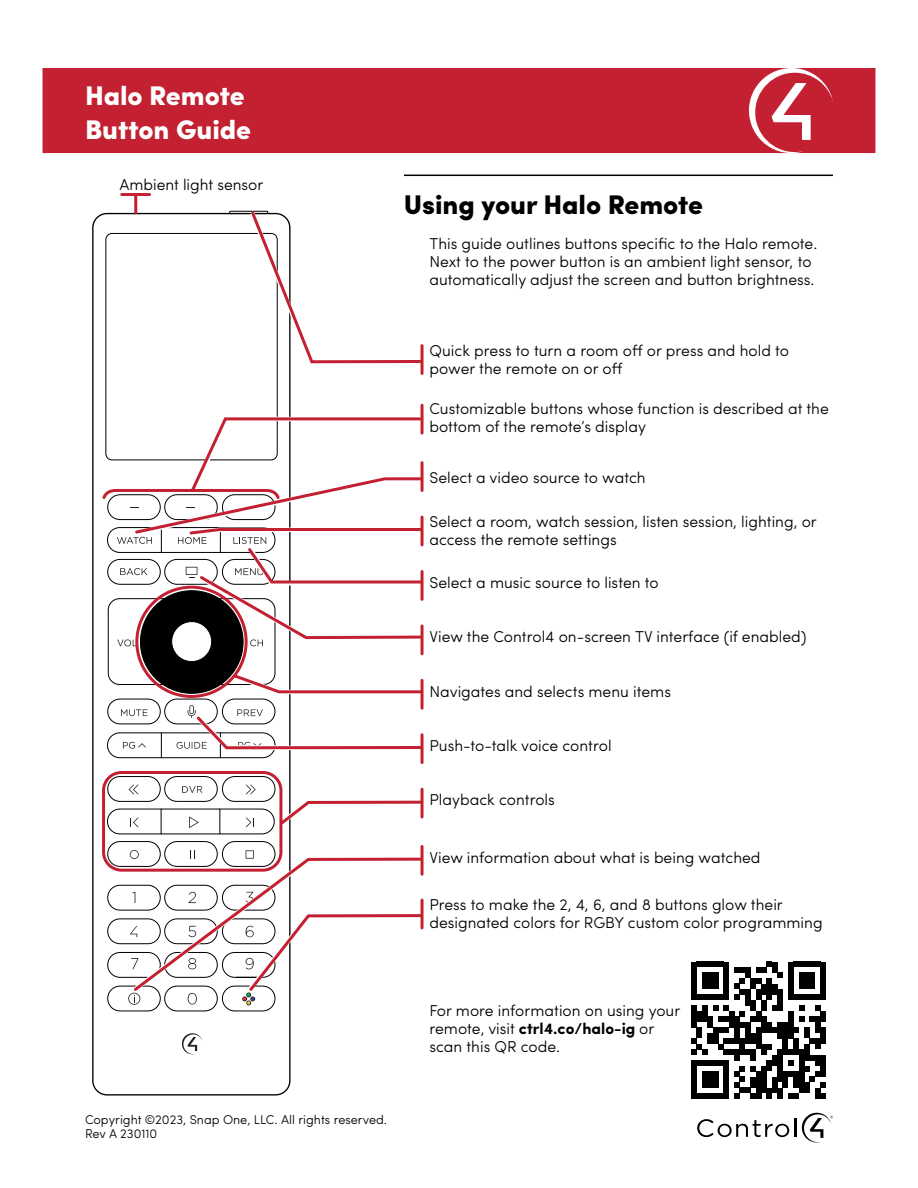
<style>
.page{position:relative;width:918px;height:1188px;background:#fff}
.page>*{position:absolute;margin:0;border:0;box-sizing:border-box;transform-origin:0 0}
.t1{font:900 27px/33.5px "Sofia Pro";color:#fff}
.t2{font:900 27px "Sofia Pro";color:#000}
.t3{font:300 15.75px/18px "Sofia Pro";color:#000}
.t4{font:300 12.75px/13.8px "Sofia Pro";color:#000}
.s1{font-weight:700}
</style>
<div class="page">
<svg style="left:697px;top:1112px;width:136px;height:31px"></svg>
<div style="left:43px;top:68px;width:832px;height:86px;background:#c32032"></div>
<svg style="left:181px;top:1033px;width:22px;height:22px"></svg>
<div style="left:222px;top:699px;width:53px;height:25px;border:1px solid #000;border-radius:12px"></div>
<div style="left:164px;top:699px;width:54px;height:25px;border:1px solid #000;border-radius:12px"></div>
<svg style="left:121px;top:709px;width:27px;height:7px"></svg>
<div style="left:107px;top:699px;width:54px;height:25px;border:1px solid #000;border-radius:12px"></div>
<svg style="left:123px;top:742px;width:23px;height:7px"></svg>
<svg style="left:161px;top:734px;width:1px;height:22px"></svg>
<div style="left:107px;top:732px;width:168px;height:26px;border:1px solid #000;border-radius:12px"></div>
<svg style="left:246px;top:784px;width:10px;height:11px"></svg>
<div style="left:222px;top:776px;width:53px;height:26px;border:1px solid #000;border-radius:12px"></div>
<svg style="left:182px;top:786px;width:20px;height:7px"></svg>
<div style="left:164px;top:776px;width:54px;height:26px;border:1px solid #000;border-radius:12px"></div>
<svg style="left:246px;top:817px;width:8px;height:10px"></svg>
<svg style="left:133px;top:817px;width:6px;height:10px"></svg>
<svg style="left:189px;top:816px;width:10px;height:12px"></svg>
<svg style="left:161px;top:811px;width:1px;height:21px"></svg>
<svg style="left:219px;top:811px;width:1px;height:21px"></svg>
<div style="left:107px;top:809px;width:168px;height:25px;border:1px solid #000;border-radius:12px"></div>
<svg style="left:129px;top:784px;width:10px;height:11px"></svg>
<div style="left:107px;top:776px;width:54px;height:26px;border:1px solid #000;border-radius:12px"></div>
<div style="left:222px;top:841px;width:53px;height:26px;border:1px solid #000;border-radius:12px"></div>
<div style="left:164px;top:841px;width:54px;height:26px;border:1px solid #000;border-radius:12px"></div>
<div style="left:107px;top:841px;width:54px;height:26px;border:1px solid #000;border-radius:12px"></div>
<div style="left:107px;top:885px;width:54px;height:26px;border:1px solid #000;border-radius:12px"></div>
<div style="left:107px;top:918px;width:54px;height:26px;border:1px solid #000;border-radius:12px"></div>
<div style="left:107px;top:952px;width:54px;height:26px;border:1px solid #000;border-radius:12px"></div>
<div style="left:222px;top:986px;width:53px;height:25px;border:1px solid #000;border-radius:12px"></div>
<div style="left:164px;top:986px;width:54px;height:25px;border:1px solid #000;border-radius:12px"></div>
<div style="left:107px;top:986px;width:54px;height:25px;border:1px solid #000;border-radius:12px"></div>
<div style="left:140px;top:591px;width:103px;height:102px;background:#000;border-radius:50%"></div>
<div style="left:172px;top:622px;width:40px;height:40px;background:#fff;border-radius:50%"></div>
<div style="left:171px;top:621px;width:41px;height:41px;border:1px solid #000;border-radius:50%"></div>
<div style="left:229px;top:211px;width:39px;height:3px;border:1px solid #000"></div>
<svg style="left:229px;top:671px;width:194px;height:26px"></svg>
<svg style="left:247px;top:210px;width:177px;height:156px"></svg>
<hr style="left:134px;top:195px;width:3px;height:18px;background:#c32032">
<div style="left:102px;top:771px;width:180px;height:101px;border:3px solid #c32032;border-radius:18px"></div>
<svg style="left:177px;top:706px;width:246px;height:52px"></svg>
<svg style="left:273px;top:770px;width:150px;height:61px"></svg>
<svg style="left:128px;top:847px;width:295px;height:158px"></svg>
<svg style="left:102px;top:414px;width:322px;height:232px"></svg>
<hr style="left:404px;top:175px;width:429px;height:1px;background:#000">
<svg style="left:691px;top:962px;width:59px;height:38px"></svg>
<div style="left:745px;top:995px;width:5px;height:11px;background:#000"></div>
<div style="left:750px;top:978px;width:6px;height:11px;background:#000"></div>
<div style="left:750px;top:1000px;width:6px;height:11px;background:#000"></div>
<div style="left:761px;top:1000px;width:6px;height:11px;background:#000"></div>
<div style="left:777px;top:995px;width:6px;height:16px;background:#000"></div>
<svg style="left:756px;top:962px;width:70px;height:38px"></svg>
<svg style="left:691px;top:1006px;width:135px;height:93px"></svg>
<hr style="left:421px;top:846px;width:3px;height:28px;background:#c32032">
<hr style="left:421px;top:789px;width:3px;height:28px;background:#c32032">
<hr style="left:421px;top:735px;width:3px;height:28px;background:#c32032">
<hr style="left:421px;top:680px;width:3px;height:28px;background:#c32032">
<hr style="left:421px;top:626px;width:3px;height:28px;background:#c32032">
<hr style="left:421px;top:571px;width:3px;height:28px;background:#c32032">
<hr style="left:421px;top:517px;width:3px;height:28px;background:#c32032">
<hr style="left:421px;top:463px;width:3px;height:28px;background:#c32032">
<hr style="left:421px;top:346px;width:3px;height:27px;background:#c32032">
<hr style="left:421px;top:405px;width:3px;height:28px;background:#c32032">
<hr style="left:421px;top:900px;width:3px;height:28px;background:#c32032">
<hr style="left:122px;top:193px;width:28px;height:3px;background:#c32032">
<h1 class="t1" style="left:85px;top:77px;width:168px">Halo Remote<br>Button Guide</h1>
<p class="t3" style="left:119px;top:174px;width:146px">Ambient light sensor</p>
<h1 class="t2" style="left:404px;top:184px;width:301px">Using your Halo Remote</h1>
<p class="t3" style="left:429px;top:234px;width:389px">This guide outlines buttons specific to the Halo remote.<br>Next to the power button is an ambient light sensor, to automatically adjust the screen and button brightness.</p>
<p class="t3" style="left:429px;top:340px;width:361px">Quick press to turn a room off or press and hold to power the remote on or off</p>
<p class="t3" style="left:429px;top:399px;width:401px">Customizable buttons whose function is described at the bottom of the remote’s display</p>
<p class="t3" style="left:429px;top:468px;width:218px">Select a video source to watch</p>
<p class="t3" style="left:429px;top:512px;width:389px">Select a room, watch session, listen session, lighting, or access the remote settings</p>
<p class="t3" style="left:429px;top:572px;width:231px">Select a music source to listen to</p>
<p class="t3" style="left:429px;top:627px;width:379px">View the Control4 on-screen TV interface (if enabled)</p>
<p class="t3" style="left:429px;top:681px;width:243px">Navigates and selects menu items</p>
<p class="t3" style="left:429px;top:735px;width:184px">Push-to-talk voice control</p>
<p class="t3" style="left:429px;top:790px;width:127px">Playback controls</p>
<p class="t3" style="left:429px;top:847px;width:333px">View information about what is being watched</p>
<p class="t3" style="left:429px;top:895px;width:395px">Press to make the 2, 4, 6, and 8 buttons glow their designated colors for RGBY custom color programming</p>
<p class="t4" style="left:85px;top:1112px;width:304px">Copyright ©2023, Snap One, LLC. All rights reserved.<br>Rev A 230110</p>
<p class="t3" style="left:429px;top:1000px;width:252px">For more information on using your remote, visit <span class="s1">ctrl4.co/halo-ig</span> or scan this QR code.</p>
</div>
